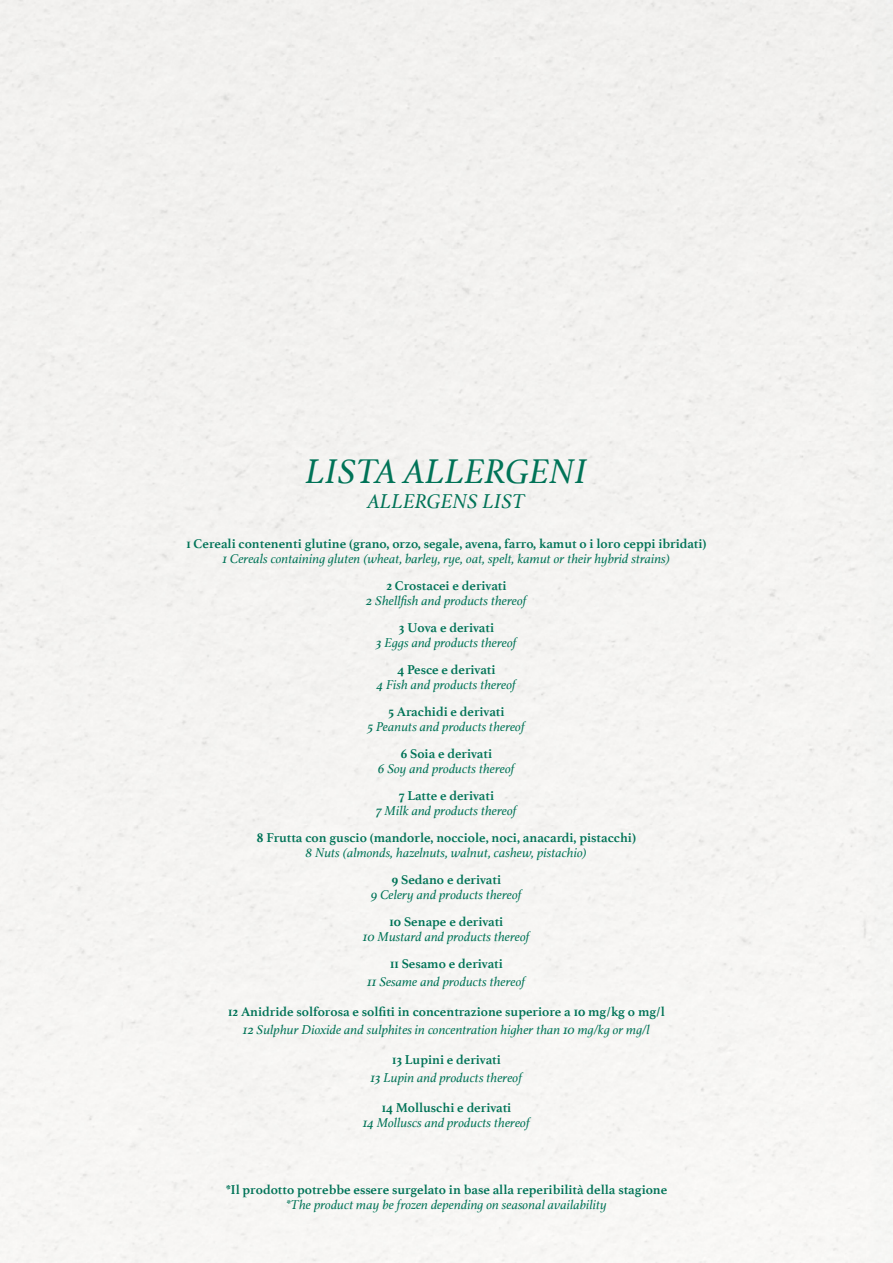
<style>
.page{position:relative;width:893px;height:1263px;background:#fff}
.page>*{position:absolute;margin:0;border:0;box-sizing:border-box;transform-origin:0 0}
.t1{font:italic 36px "Athelas";color:#007357}
.t2{font:italic 21px "Athelas";color:#007357}
.t3{font:italic 13.5px "Athelas";color:#007357}
.t4{font:700 13.5px "Athelas";color:#007357}
</style>
<div class="page">
<h1 class="t1" style="left:305px;top:443px;width:283px">LISTA ALLERGENI</h1>
<h2 class="t2" style="left:368px;top:485px;width:159px">ALLERGENS LIST</h2>
<p class="t4" style="left:186px;top:533px;width:522px">1 Cereali contenenti glutine (grano, orzo, segale, avena, farro, kamut o i loro ceppi ibridati)</p>
<p class="t3" style="left:223px;top:548px;width:449px">1 Cereals containing gluten (wheat, barley, rye, oat, spelt, kamut or their hybrid strains)</p>
<p class="t4" style="left:386px;top:575px;width:122px">2 Crostacei e derivati</p>
<p class="t3" style="left:366px;top:590px;width:162px">2 Shellfish and products thereof</p>
<p class="t4" style="left:399px;top:617px;width:97px">3 Uova e derivati</p>
<p class="t3" style="left:376px;top:632px;width:142px">3 Eggs and products thereof</p>
<p class="t4" style="left:397px;top:659px;width:100px">4 Pesce e derivati</p>
<p class="t3" style="left:377px;top:674px;width:141px">4 Fish and products thereof</p>
<p class="t4" style="left:388px;top:701px;width:118px">5 Arachidi e derivati</p>
<p class="t3" style="left:368px;top:716px;width:159px">5 Peanuts and products thereof</p>
<p class="t4" style="left:401px;top:743px;width:93px">6 Soia e derivati</p>
<p class="t3" style="left:378px;top:758px;width:138px">6 Soy and products thereof</p>
<p class="t4" style="left:399px;top:785px;width:97px">7 Latte e derivati</p>
<p class="t3" style="left:376px;top:800px;width:142px">7 Milk and products thereof</p>
<p class="t4" style="left:257px;top:827px;width:381px">8 Frutta con guscio (mandorle, nocciole, noci, anacardi, pistacchi)</p>
<p class="t3" style="left:306px;top:842px;width:283px">8 Nuts (almonds, hazelnuts, walnut, cashew, pistachio)</p>
<p class="t4" style="left:392px;top:869px;width:111px">9 Sedano e derivati</p>
<p class="t3" style="left:371px;top:884px;width:152px">9 Celery and products thereof</p>
<p class="t4" style="left:390px;top:911px;width:115px">10 Senape e derivati</p>
<p class="t3" style="left:363px;top:926px;width:168px">10 Mustard and products thereof</p>
<p class="t4" style="left:390px;top:953px;width:114px">11 Sesamo e derivati</p>
<p class="t3" style="left:368px;top:971px;width:159px">11 Sesame and products thereof</p>
<p class="t4" style="left:228px;top:1001px;width:438px">12 Anidride solforosa e solfiti in concentrazione superiore a 10 mg/kg o mg/l</p>
<p class="t3" style="left:243px;top:1019px;width:408px">12 Sulphur Dioxide and sulphites in concentration higher than 10 mg/kg or mg/l</p>
<p class="t4" style="left:392px;top:1049px;width:110px">13 Lupini e derivati</p>
<p class="t3" style="left:371px;top:1067px;width:153px">13 Lupin and products thereof</p>
<p class="t4" style="left:382px;top:1097px;width:131px">14 Molluschi e derivati</p>
<p class="t3" style="left:363px;top:1112px;width:168px">14 Molluscs and products thereof</p>
<p class="t4" style="left:226px;top:1178px;width:443px">*Il prodotto potrebbe essere surgelato in base alla reperibilità della stagione</p>
<p class="t3" style="left:286px;top:1194px;width:322px">*The product may be frozen depending on seasonal availability</p>
</div>
